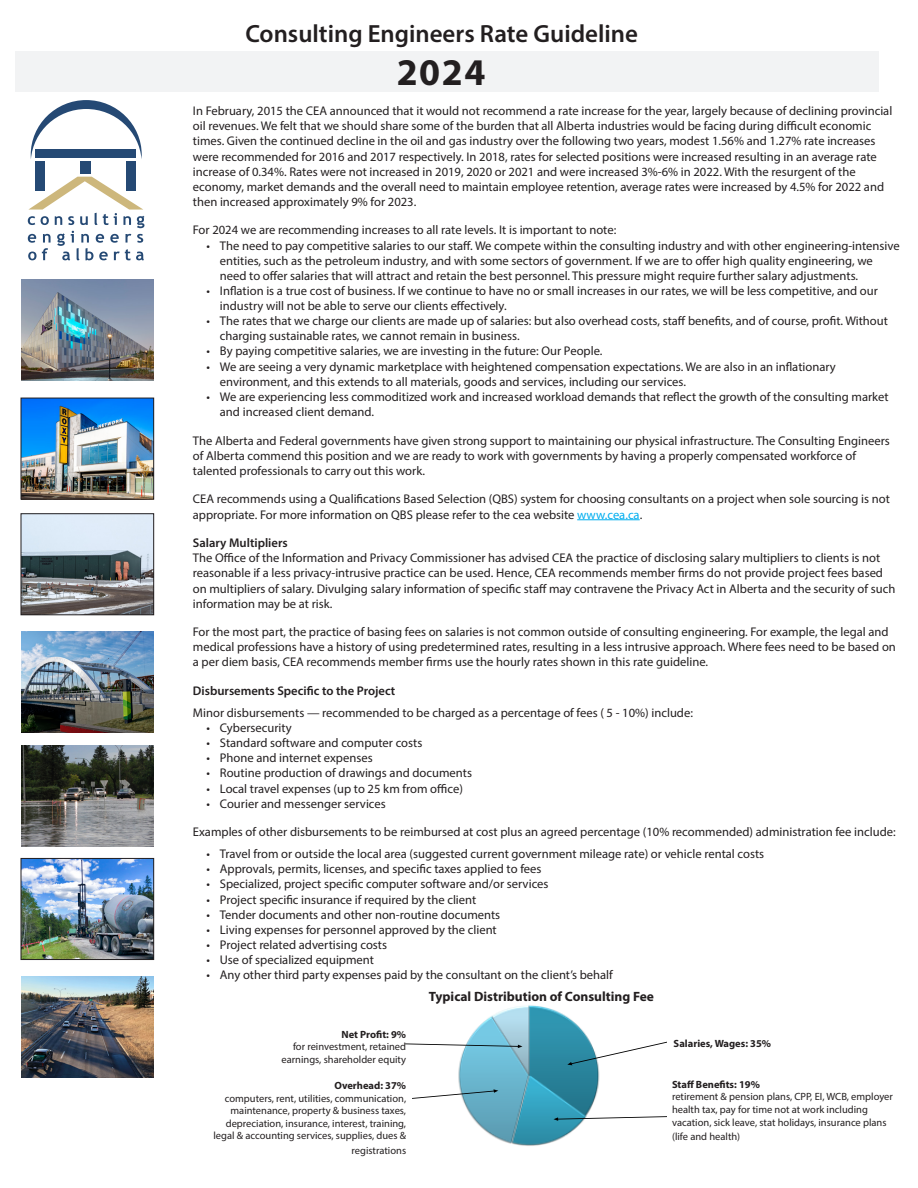
<style>
.page{position:relative;width:918px;height:1188px;background:#fff}
.page>*{position:absolute;margin:0;border:0;box-sizing:border-box;transform-origin:0 0}
.t1{font:700 37.8px "Myriad Pro";color:#231f20}
.t2{font:600 24.9px "Myriad Pro";color:#231f20}
.t3{font:700 13.5px "Myriad Pro";color:#231f20}
.t4{font:12.6px/15.1px "Myriad Pro";color:#231f20}
.t5{font:600 12.6px "Myriad Pro";color:#231f20}
.t6{font:10.5px/12.6px "Myriad Pro";color:#231f20;text-align:right}
.t7{font:700 10.5px "Myriad Pro";color:#231f20}
.s1{color:#00aeef}
.s2{font-weight:600}
</style>
<div class="page">
<div style="left:15px;top:51px;width:864px;height:40px;background:#f2f3f4"></div>
<hr style="left:577px;top:519px;width:63px;height:1px;background:#00aeef">
<svg style="left:458px;top:1005px;width:142px;height:141px"></svg>
<svg style="left:554px;top:1116px;width:112px;height:5px"></svg>
<svg style="left:567px;top:1040px;width:99px;height:25px"></svg>
<svg style="left:405px;top:1043px;width:117px;height:5px"></svg>
<svg style="left:412px;top:1089px;width:86px;height:10px"></svg>
<svg style="left:31px;top:100px;width:111px;height:59px"></svg>
<div style="left:35px;top:149px;width:101px;height:9px;background:#254974"></div>
<div style="left:35px;top:161px;width:10px;height:29px;background:#254974"></div>
<div style="left:80px;top:161px;width:10px;height:13px;background:#254974"></div>
<div style="left:126px;top:161px;width:10px;height:29px;background:#254974"></div>
<svg style="left:28px;top:177px;width:116px;height:83px"></svg>
<img style="left:21px;top:279px;width:133px;height:101px">
<img style="left:23px;top:516px;width:129px;height:97px">
<div style="left:21px;top:514px;width:133px;height:101px;border:1px solid #231f20"></div>
<img style="left:23px;top:860px;width:129px;height:98px">
<div style="left:21px;top:858px;width:133px;height:102px;border:1px solid #231f20"></div>
<img style="left:21px;top:632px;width:133px;height:101px">
<img style="left:21px;top:745px;width:133px;height:101px">
<img style="left:23px;top:400px;width:129px;height:97px">
<div style="left:21px;top:398px;width:133px;height:101px;border:1px solid #231f20"></div>
<img style="left:21px;top:976px;width:133px;height:101px">
<h2 class="t2" style="left:245px;top:17px;width:394px">Consulting Engineers Rate Guideline</h2>
<h1 class="t1" style="left:397px;top:47px;width:90px">2024</h1>
<p class="t4" style="left:193px;top:103px;width:701px">In February, 2015 the CEA announced that it would not recommend a rate increase for the year, largely because of declining provincial oil revenues. We felt that we should share some of the burden that all Alberta industries would be facing during difficult economic times. Given the continued decline in the oil and gas industry over the following two years, modest 1.56% and 1.27% rate increases were recommended for 2016 and 2017 respectively. In 2018, rates for selected positions were increased resulting in an average rate increase of 0.34%. Rates were not increased in 2019, 2020 or 2021 and were increased 3%-6% in 2022. With the resurgent of the economy, market demands and the overall need to maintain employee retention, average rates were increased by 4.5% for 2022 and then increased approximately 9% for 2023.</p>
<p class="t4" style="left:193px;top:222px;width:425px">For 2024 we are recommending increases to all rate levels. It is important to note:</p>
<p class="t4" style="left:220px;top:238px;width:681px;text-indent:-14px">• The need to pay competitive salaries to our staff. We compete within the consulting industry and with other engineering-intensive entities, such as the petroleum industry, and with some sectors of government. If we are to offer high quality engineering, we need to offer salaries that will attract and retain the best personnel. This pressure might require further salary adjustments.</p>
<p class="t4" style="left:220px;top:283px;width:659px;text-indent:-14px">• Inflation is a true cost of business. If we continue to have no or small increases in our rates, we will be less competitive, and our industry will not be able to serve our clients effectively.</p>
<p class="t4" style="left:220px;top:313px;width:670px;text-indent:-14px">• The rates that we charge our clients are made up of salaries: but also overhead costs, staff benefits, and of course, profit. Without charging sustainable rates, we cannot remain in business.</p>
<p class="t4" style="left:206px;top:343px;width:398px">• By paying competitive salaries, we are investing in the future: Our People.</p>
<p class="t4" style="left:220px;top:359px;width:617px;text-indent:-14px">• We are seeing a very dynamic marketplace with heightened compensation expectations. We are also in an inflationary environment, and this extends to all materials, goods and services, including our services.</p>
<p class="t4" style="left:220px;top:389px;width:670px;text-indent:-14px">• We are experiencing less commoditized work and increased workload demands that reflect the growth of the consulting market and increased client demand.</p>
<p class="t4" style="left:193px;top:433px;width:698px">The Alberta and Federal governments have given strong support to maintaining our physical infrastructure. The Consulting Engineers of Alberta commend this position and we are ready to work with governments by having a properly compensated workforce of talented professionals to carry out this work.</p>
<p class="t4" style="left:193px;top:491px;width:699px">CEA recommends using a Qualifications Based Selection (QBS) system for choosing consultants on a project when sole sourcing is not appropriate. For more information on QBS please refer to the cea website <span class="s1">www.cea.ca</span>.</p>
<p class="t4" style="left:193px;top:535px;width:704px"><span class="s2">Salary Multipliers<br></span>The Office of the Information and Privacy Commissioner has advised CEA the practice of disclosing salary multipliers to clients is not reasonable if a less privacy-intrusive practice can be used. Hence, CEA recommends member firms do not provide project fees based on multipliers of salary. Divulging salary information of specific staff may contravene the Privacy Act in Alberta and the security of such information may be at risk.</p>
<p class="t4" style="left:193px;top:624px;width:705px">For the most part, the practice of basing fees on salaries is not common outside of consulting engineering. For example, the legal and medical professions have a history of using predetermined rates, resulting in a less intrusive approach. Where fees need to be based on a per diem basis, CEA recommends member firms use the hourly rates shown in this rate guideline.</p>
<p class="t5" style="left:193px;top:683px;width:204px">Disbursements Specific to the Project</p>
<p class="t4" style="left:193px;top:705px;width:502px">Minor disbursements — recommended to be charged as a percentage of fees ( 5 - 10%) include:</p>
<p class="t4" style="left:206px;top:720px;width:87px">• Cybersecurity</p>
<p class="t4" style="left:206px;top:735px;width:217px">• Standard software and computer costs</p>
<p class="t4" style="left:206px;top:750px;width:168px">• Phone and internet expenses</p>
<p class="t4" style="left:206px;top:765px;width:267px">• Routine production of drawings and documents</p>
<p class="t4" style="left:206px;top:781px;width:258px">• Local travel expenses (up to 25 km from office)</p>
<p class="t4" style="left:206px;top:796px;width:181px">• Courier and messenger services</p>
<p class="t4" style="left:193px;top:824px;width:704px">Examples of other disbursements to be reimbursed at cost plus an agreed percentage (10% recommended) administration fee include:</p>
<p class="t4" style="left:206px;top:846px;width:559px">• Travel from or outside the local area (suggested current government mileage rate) or vehicle rental costs</p>
<p class="t4" style="left:206px;top:861px;width:337px">• Approvals, permits, licenses, and specific taxes applied to fees</p>
<p class="t4" style="left:206px;top:876px;width:344px">• Specialized, project specific computer software and/or services</p>
<p class="t4" style="left:206px;top:892px;width:271px">• Project specific insurance if required by the client</p>
<p class="t4" style="left:206px;top:907px;width:295px">• Tender documents and other non-routine documents</p>
<p class="t4" style="left:206px;top:922px;width:292px">• Living expenses for personnel approved by the client</p>
<p class="t4" style="left:206px;top:937px;width:182px">• Project related advertising costs</p>
<p class="t4" style="left:206px;top:952px;width:169px">• Use of specialized equipment</p>
<p class="t4" style="left:206px;top:967px;width:408px">• Any other third party expenses paid by the consultant on the client’s behalf</p>
<p class="t3" style="left:429px;top:988px;width:227px">Typical Distribution of Consulting Fee</p>
<p class="t7" style="left:342px;top:1027px;width:66px">Net Profit: 9%</p>
<p class="t6" style="left:281px;top:1040px;width:126px">for reinvestment, retained earnings, shareholder equity</p>
<p class="t7" style="left:674px;top:1036px;width:99px">Salaries, Wages: 35%</p>
<p class="t7" style="left:334px;top:1079px;width:73px">Overhead: 37%</p>
<p class="t6" style="left:213px;top:1092px;width:194px">computers, rent, utilities, communication, maintenance, property &amp; business taxes, depreciation, insurance, interest, training, legal &amp; accounting services, supplies, dues &amp;</p>
<p class="t6" style="left:352px;top:1144px;width:56px">registrations</p>
<p class="t7" style="left:672px;top:1077px;width:89px">Staff Benefits: 19%</p>
<p class="t6" style="left:672px;top:1090px;width:222px;text-align:left">retirement &amp; pension plans, CPP, EI, WCB, employer health tax, pay for time not at work including vacation, sick leave, stat holidays, insurance plans</p>
<p class="t6" style="left:672px;top:1130px;width:70px">(life and health)</p>
</div>
